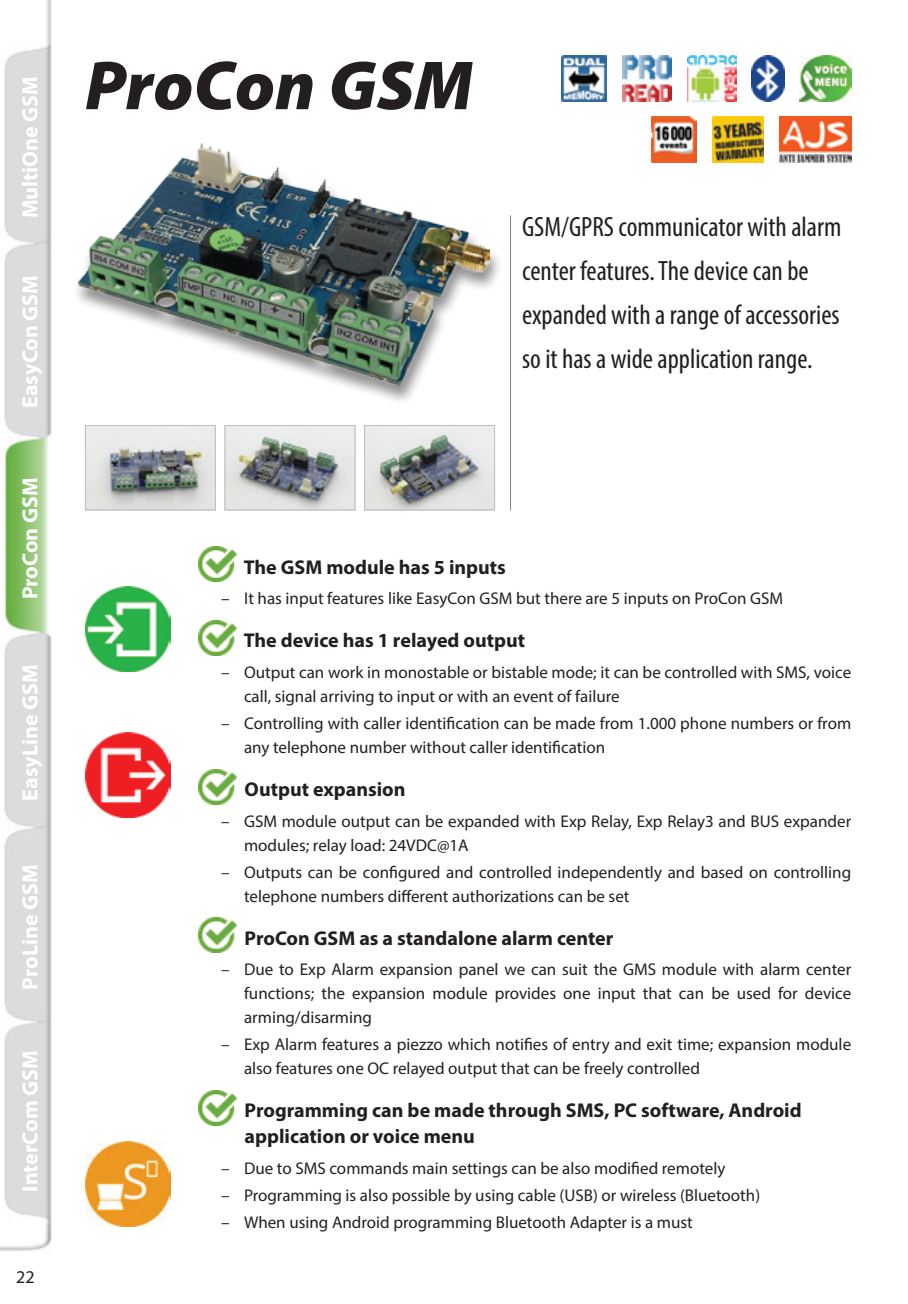
<style>
.page{position:relative;width:908px;height:1304px;background:#fff}
.page>*{position:absolute;margin:0;border:0;box-sizing:border-box;transform-origin:0 0}
.t1{font:italic 900 70px "Myriad Pro";color:#231f20}
.t2{font:condensed 28px/44px "Myriad Pro";color:#231f20}
.t3{font:700 22px "Myriad Pro";color:#fff}
.t4{font:700 20px/26px "Myriad Pro";color:#231f20}
.t5{font:18px "Myriad Pro";color:#231f20}
.t6{font:17px/24px "Myriad Pro";color:#231f20}
</style>
<div class="page">
<div style="left:72px;top:144px;width:431px;height:262px;background:#231f20;opacity:.5"></div>
<img style="left:78px;top:143px;width:411px;height:243px">
<img style="left:198px;top:547px;width:38px;height:35px">
<img style="left:198px;top:620px;width:38px;height:35px">
<img style="left:198px;top:769px;width:38px;height:35px">
<img style="left:198px;top:918px;width:38px;height:35px">
<img style="left:198px;top:1090px;width:38px;height:35px">
<img style="left:779px;top:117px;width:71px;height:45px">
<img style="left:751px;top:56px;width:33px;height:45px">
<img style="left:622px;top:56px;width:49px;height:45px">
<img style="left:712px;top:117px;width:51px;height:45px">
<img style="left:799px;top:56px;width:51px;height:45px">
<img style="left:561px;top:56px;width:45px;height:45px">
<img style="left:687px;top:56px;width:49px;height:45px">
<hr style="left:509px;top:215px;width:1px;height:295px;background:#808285">
<img style="left:87px;top:427px;width:126px;height:81px">
<div style="left:85px;top:425px;width:130px;height:85px;border:1px solid #bcbdc0"></div>
<img style="left:366px;top:427px;width:126px;height:81px">
<div style="left:364px;top:425px;width:130px;height:85px;border:1px solid #bcbdc0"></div>
<img style="left:227px;top:427px;width:126px;height:81px">
<div style="left:225px;top:425px;width:130px;height:85px;border:1px solid #bcbdc0"></div>
<img style="left:0;top:0;width:51px;height:1251px">
<img style="left:85px;top:587px;width:85px;height:85px">
<img style="left:85px;top:733px;width:85px;height:85px">
<img style="left:85px;top:1141px;width:85px;height:85px">
<img style="left:651px;top:117px;width:45px;height:45px">
<p class="t3" style="left:16px;top:218px;width:143px;rotate:-90deg">MultiOne GSM</p>
<p class="t3" style="left:16px;top:408px;width:134px;rotate:-90deg">EasyCon GSM</p>
<p class="t3" style="left:16px;top:599px;width:123px;rotate:-90deg">ProCon GSM</p>
<p class="t3" style="left:16px;top:801px;width:138px;rotate:-90deg">EasyLine GSM</p>
<p class="t3" style="left:16px;top:990px;width:127px;rotate:-90deg">ProLine GSM</p>
<p class="t3" style="left:16px;top:1192px;width:143px;rotate:-90deg">InterCom GSM</p>
<p class="t5" style="left:16px;top:1266px;width:20px">22</p>
<h1 class="t1" style="left:85px;top:46px;width:389px">ProCon GSM</h1>
<h2 class="t2" style="left:522px;top:205px;width:321px">GSM/GPRS communicator with alarm center features. The device can be expanded with a range of accessories so it has a wide application range.</h2>
<p class="t4" style="left:244px;top:553px;width:263px">The GSM module has 5 inputs</p>
<p class="t6" style="left:221px;top:586px;width:563px">– It has input features like EasyCon GSM but there are 5 inputs on ProCon GSM</p>
<p class="t4" style="left:244px;top:627px;width:283px">The device has 1 relayed output</p>
<p class="t6" style="left:244px;top:660px;width:608px;text-indent:-23px">– Output can work in monostable or bistable mode; it can be controlled with SMS, voice call, signal arriving to input or with an event of failure</p>
<p class="t6" style="left:244px;top:711px;width:608px;text-indent:-23px">– Controlling with caller identification can be made from 1.000 phone numbers or from any telephone number without caller identification</p>
<p class="t4" style="left:244px;top:776px;width:162px">Output expansion</p>
<p class="t6" style="left:244px;top:809px;width:608px;text-indent:-23px">– GSM module output can be expanded with Exp Relay, Exp Relay3 and BUS expander modules; relay load: 24VDC@1A</p>
<p class="t6" style="left:244px;top:860px;width:608px;text-indent:-23px">– Outputs can be configured and controlled independently and based on controlling telephone numbers different authorizations can be set</p>
<p class="t4" style="left:244px;top:924px;width:370px">ProCon GSM as a standalone alarm center</p>
<p class="t6" style="left:244px;top:957px;width:608px;text-align:justify;text-indent:-23px">– Due to Exp Alarm expansion panel we can suit the GMS module with alarm center functions; the expansion module provides one input that can be used for device arming/disarming</p>
<p class="t6" style="left:244px;top:1032px;width:608px;text-indent:-23px">– Exp Alarm features a piezzo which notifies of entry and exit time; expansion module also features one OC relayed output that can be freely controlled</p>
<p class="t4" style="left:244px;top:1097px;width:558px">Programming can be made through SMS, PC software, Android application or voice menu</p>
<p class="t6" style="left:221px;top:1156px;width:505px">– Due to SMS commands main settings can be also modified remotely</p>
<p class="t6" style="left:221px;top:1183px;width:540px">– Programming is also possible by using cable (USB) or wireless (Bluetooth)</p>
<p class="t6" style="left:221px;top:1210px;width:473px">– When using Android programming Bluetooth Adapter is a must</p>
</div>
